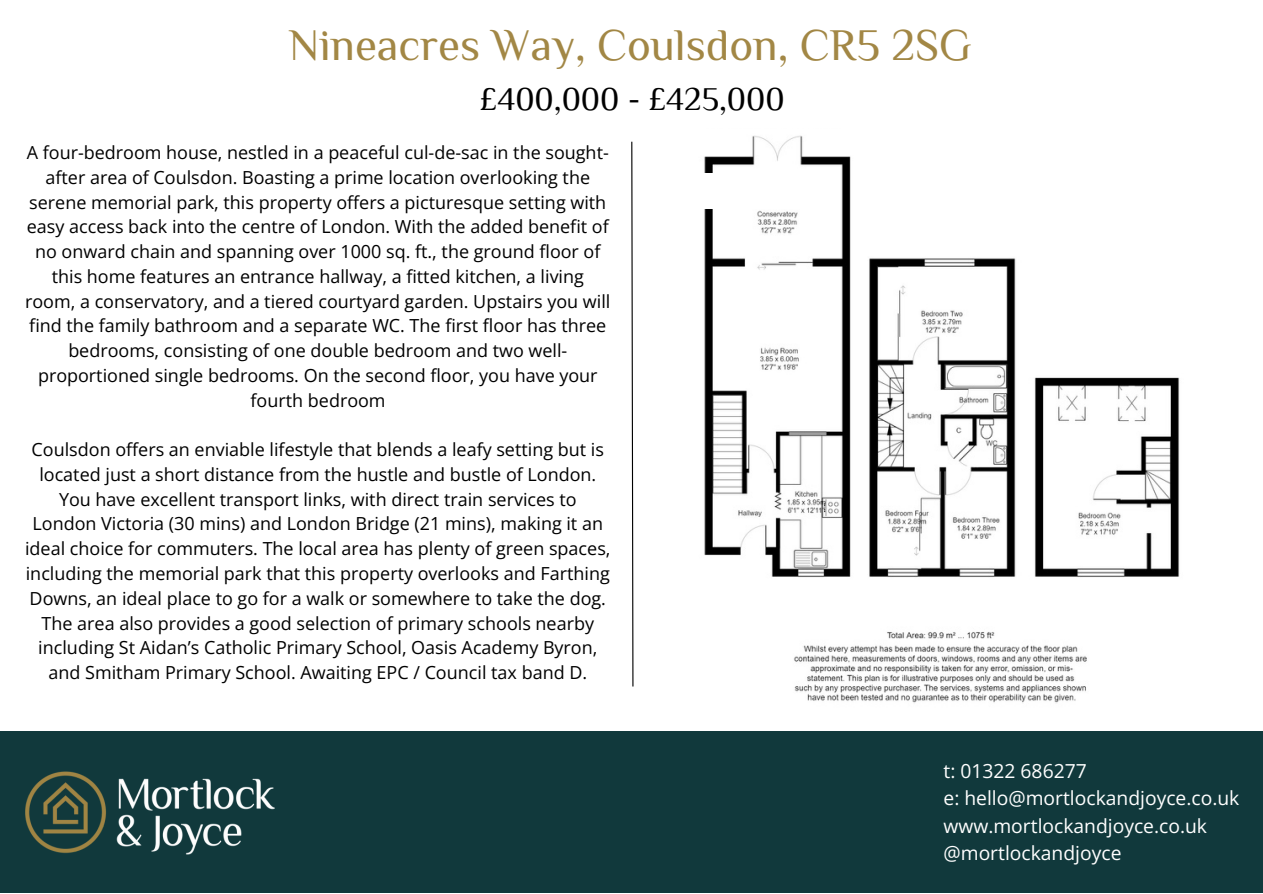
<style>
.page{position:relative;width:1263px;height:894px;background:#fff}
.page>*{position:absolute;margin:0;border:0;box-sizing:border-box;transform-origin:0 0}
.t1{font:45px "El Messiri";color:#a28745}
.t2{font:33px "El Messiri";color:#000}
.t3{font:19.35px "Open Sans";color:#fff}
.t4{font:18px/24.8px "Open Sans";color:#000;text-align:center}
</style>
<div class="page">
<div style="left:0;top:730px;width:1262px;height:162px;background:#11393c"></div>
<img style="left:0;top:730px;width:318px;height:163px">
<svg style="left:631px;top:141px;width:3px;height:546px"></svg>
<img style="left:704px;top:135px;width:476px;height:568px">
<div style="left:990px;top:129px;width:268px;height:51px;background:#fff"></div>
<div style="left:643px;top:173px;width:158px;height:35px;background:#fff"></div>
<p class="t1" style="left:289px;top:18px;width:684px">Nineacres Way, Coulsdon, CR5 2SG</p>
<p class="t2" style="left:480px;top:79px;width:306px">£400,000 - £425,000</p>
<p class="t4" style="left:25px;top:140px;width:587px">A four-bedroom house, nestled in a peaceful cul-de-sac in the sought&shy;after area of Coulsdon. Boasting a prime location overlooking the serene memorial park, this property offers a picturesque setting with easy access back into the centre of London. With the added benefit of no onward chain and spanning over 1000 sq. ft., the ground floor of this home features an entrance hallway, a fitted kitchen, a living room, a conservatory, and a tiered courtyard garden. Upstairs you will find the family bathroom and a separate WC. The first floor has three bedrooms, consisting of one double bedroom and two well&shy;proportioned single bedrooms. On the second floor, you have your fourth bedroom</p>
<p class="t4" style="left:25px;top:436px;width:587px">Coulsdon offers an enviable lifestyle that blends a leafy setting but is located just a short distance from the hustle and bustle of London.<br>You have excellent transport links, with direct train services to London Victoria (30 mins) and London Bridge (21 mins), making it an ideal choice for commuters. The local area has plenty of green spaces, including the memorial park that this property overlooks and Farthing Downs, an ideal place to go for a walk or somewhere to take the dog.<br>The area also provides a good selection of primary schools nearby including St Aidan’s Catholic Primary School, Oasis Academy Byron, and Smitham Primary School. Awaiting EPC / Council tax band D.</p>
<p class="t3" style="left:943px;top:757px;width:145px">t: 01322 686277</p>
<p class="t3" style="left:943px;top:784px;width:297px">e: hello@mortlockandjoyce.co.uk</p>
<p class="t3" style="left:943px;top:811px;width:265px">www.mortlockandjoyce.co.uk</p>
<p class="t3" style="left:943px;top:838px;width:179px">@mortlockandjoyce</p>
</div>
